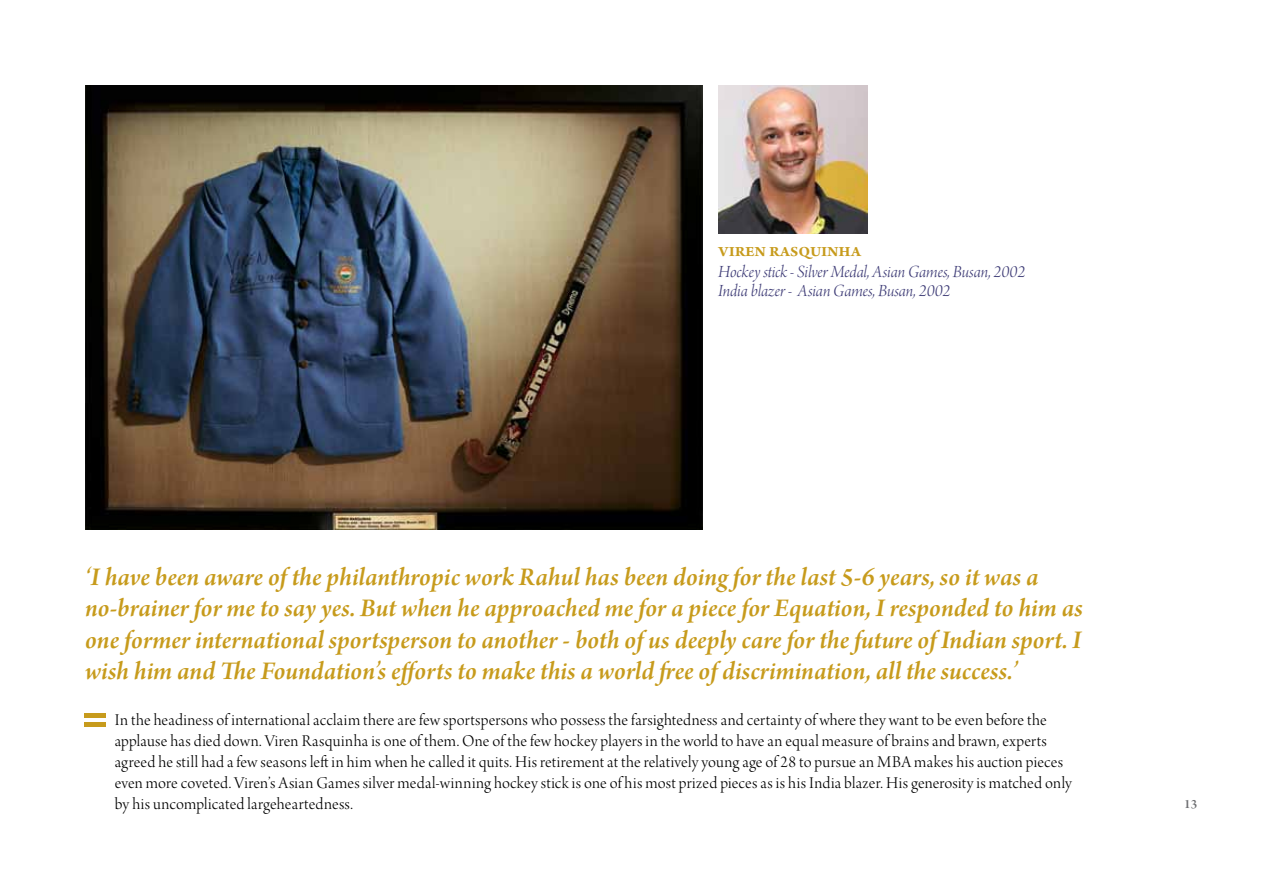
<style>
.page{position:relative;width:1263px;height:893px;background:#fff}
.page>*{position:absolute;margin:0;border:0;box-sizing:border-box;transform-origin:0 0}
.t1{font:27px/31.5px "Arno Pro Smbd Italic Subhead";color:#c79b1c}
.t2{font:20.4px "Arno Pro Smbd Subhead";letter-spacing:-.01em;color:#c79b1c}
.t3{font:18px/19.5px "Arno Pro Light Italic Display";letter-spacing:-.005em;color:#3c3a75}
.t4{font:17.4px/21px "Arno Pro Light Display";letter-spacing:.015em;color:#000}
.t5{font:13.5px "Arno Pro Smbd Subhead";color:#6d6e71}
</style>
<div class="page">
<img style="left:85px;top:85px;width:617px;height:445px">
<img style="left:718px;top:85px;width:149px;height:149px">
<div style="left:85px;top:713px;width:21px;height:5px;background:#c79b1c"></div>
<div style="left:85px;top:722px;width:21px;height:5px;background:#c79b1c"></div>
<p class="t2" style="left:718px;top:239px;width:144px">viren rasquinha</p>
<p class="t3" style="left:718px;top:263px;width:309px">Hockey stick - Silver Medal, Asian Games, Busan, 2002<br>India blazer - Asian Games, Busan, 2002</p>
<p class="t1" style="left:85px;top:562px;width:999px">‘I have been aware of the philanthropic work Rahul has been doing for the last 5-6 years, so it was a no-brainer for me to say yes. But when he approached me for a piece for Equation, I responded to him as one former international sportsperson to another - both of us deeply care for the future of Indian sport. I wish him and The Foundation’s efforts to make this a world free of discrimination, all the success.’</p>
<p class="t4" style="left:115px;top:710px;width:959px">In the headiness of international acclaim there are few sportspersons who possess the farsightedness and certainty of where they want to be even before the applause has died down. Viren Rasquinha is one of them. One of the few hockey players in the world to have an equal measure of brains and brawn, experts agreed he still had a few seasons left in him when he called it quits. His retirement at the relatively young age of 28 to pursue an MBA makes his auction pieces even more coveted. Viren’s Asian Games silver medal-winning hockey stick is one of his most prized pieces as is his India blazer. His generosity is matched only by his uncomplicated largeheartedness.</p>
<p class="t5" style="left:1184px;top:796px;width:15px">13</p>
</div>
